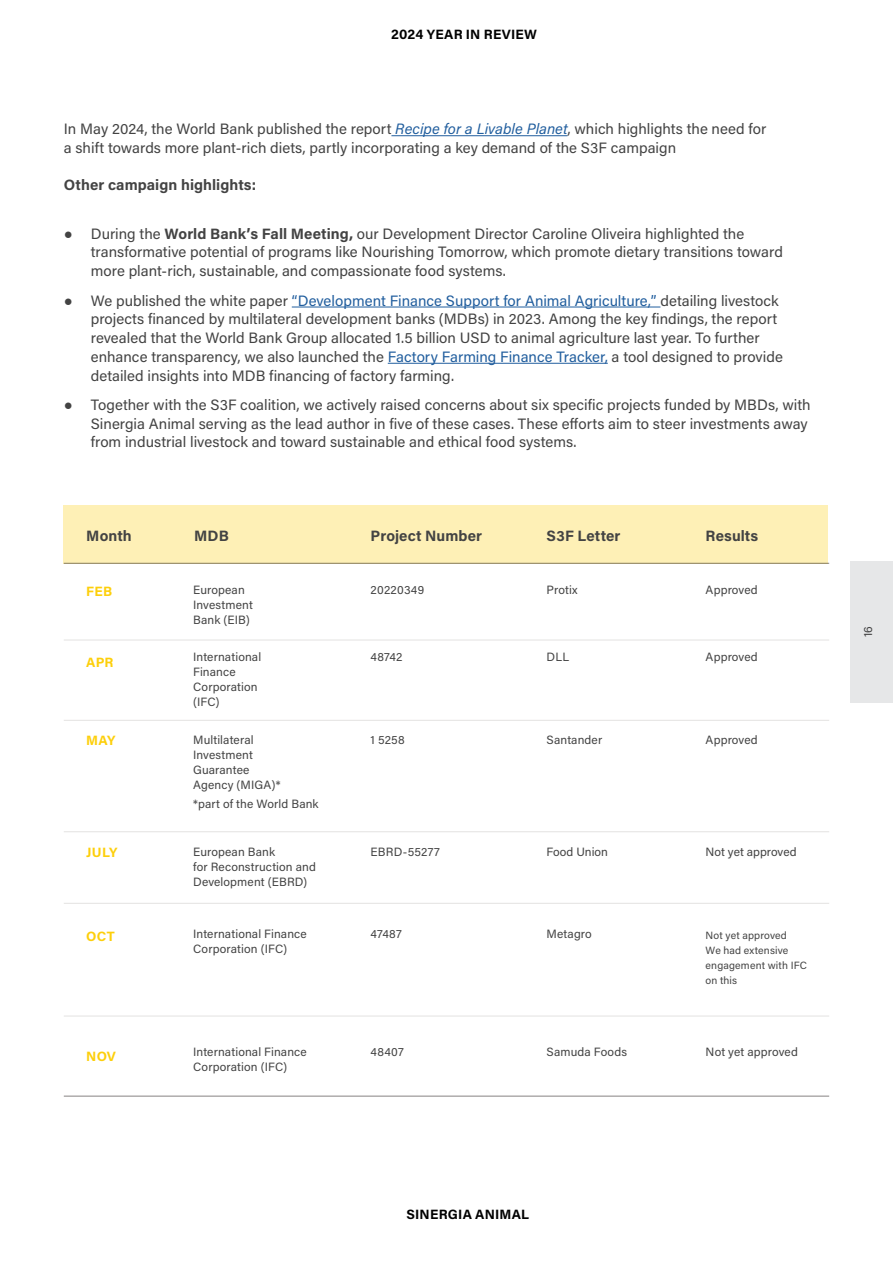
<style>
.page{position:relative;width:893px;height:1263px;background:#fff}
.page>*{position:absolute;margin:0;border:0;box-sizing:border-box;transform-origin:0 0}
.t1{font:15px/18.8px "Acumin Pro";color:#434343}
.t2{font:700 15px "Acumin Pro";letter-spacing:.005em;color:#434343}
.t3{font:700 13.5px "Acumin Pro";letter-spacing:.015em;color:#000}
.t4{font:700 13.5px "Acumin Pro";letter-spacing:.015em;color:#fdcf0b}
.t5{font:12px/15px "Acumin Pro";letter-spacing:.01em;color:#434343}
.t6{font:10.5px/15px "Acumin Pro";letter-spacing:.015em;color:#434343}
.s1{font-style:italic;color:#215e9e}
.s2{font-family:"Arial"}
.s3{font-weight:700}
.s4{color:#215e9e}
</style>
<div class="page">
<div style="left:64px;top:505px;width:764px;height:59px;background:#fef0b6"></div>
<hr style="left:391px;top:135px;width:176px;height:1px;background:#215e9e">
<hr style="left:292px;top:307px;width:368px;height:1px;background:#215e9e">
<hr style="left:388px;top:363px;width:220px;height:1px;background:#215e9e">
<hr style="left:64px;top:563px;width:765px;height:1px;background:#0b0505">
<hr style="left:64px;top:639px;width:765px;height:2px;background:#e8e7e6">
<hr style="left:64px;top:720px;width:765px;height:1px;background:#e8e7e6">
<hr style="left:64px;top:831px;width:765px;height:1px;background:#e8e7e6">
<hr style="left:64px;top:903px;width:765px;height:1px;background:#e8e7e6">
<hr style="left:64px;top:1015px;width:765px;height:2px;background:#e8e7e6">
<hr style="left:64px;top:1096px;width:765px;height:1px;background:#0b0505">
<div style="left:850px;top:561px;width:43px;height:141px;background:#e6e7e8"></div>
<p class="t3" style="left:391px;top:24px;width:148px">2024 YEAR IN REVIEW</p>
<p class="t1" style="left:64px;top:119px;width:704px">In May 2024, the World Bank published the report <span class="s1">Recipe for a Livable Planet</span>, which highlights the need for a shift towards more plant-rich diets, partly incorporating a key demand of the S3F campaign</p>
<p class="t2" style="left:64px;top:175px;width:194px">Other campaign highlights:</p>
<p class="t1" style="left:91px;top:223px;width:694px;text-indent:-27px"><span class="s2">●</span> During the <span class="s3">World Bank’s Fall Meeting,</span> our Development Director Caroline Oliveira highlighted the transformative potential of programs like Nourishing Tomorrow, which promote dietary transitions toward more plant-rich, sustainable, and compassionate food systems.</p>
<p class="t1" style="left:91px;top:290px;width:694px;text-indent:-27px"><span class="s2">●</span> We published the white paper <span class="s4">“Development Finance Support for Animal Agriculture,”</span> detailing livestock projects financed by multilateral development banks (MDBs) in 2023. Among the key findings, the report revealed that the World Bank Group allocated 1.5 billion USD to animal agriculture last year. To further enhance transparency, we also launched the <span class="s4">Factory Farming Finance Tracker,</span> a tool designed to provide detailed insights into MDB financing of factory farming.</p>
<p class="t1" style="left:91px;top:395px;width:721px;text-indent:-27px"><span class="s2">●</span> Together with the S3F coalition, we actively raised concerns about six specific projects funded by MBDs, with<br>Sinergia Animal serving as the lead author in five of these cases. These efforts aim to steer investments away from industrial livestock and toward sustainable and ethical food systems.</p>
<p class="t2" style="left:86px;top:525px;width:47px">Month</p>
<p class="t2" style="left:194px;top:525px;width:36px">MDB</p>
<p class="t2" style="left:371px;top:525px;width:113px">Project Number</p>
<p class="t2" style="left:546px;top:525px;width:75px">S3F Letter</p>
<p class="t2" style="left:706px;top:525px;width:54px">Results</p>
<p class="t4" style="left:86px;top:582px;width:27px">FEB</p>
<p class="t4" style="left:86px;top:653px;width:29px">APR</p>
<p class="t4" style="left:86px;top:731px;width:31px">MAY</p>
<p class="t4" style="left:86px;top:843px;width:33px">JULY</p>
<p class="t5" style="left:193px;top:581px;width:61px">European<br>Investment<br>Bank (EIB)</p>
<p class="t5" style="left:193px;top:649px;width:70px">International<br>Finance<br>Corporation (IFC)</p>
<p class="t5" style="left:193px;top:732px;width:89px">Multilateral<br>Investment<br>Guarantee<br>Agency (MIGA)*</p>
<p class="t5" style="left:193px;top:796px;width:127px">*part of the World Bank</p>
<p class="t5" style="left:193px;top:844px;width:124px">European Bank<br>for Reconstruction and<br>Development (EBRD)</p>
<p class="t5" style="left:371px;top:581px;width:55px">20220349</p>
<p class="t5" style="left:371px;top:649px;width:33px">48742</p>
<p class="t5" style="left:371px;top:732px;width:36px">1 5258</p>
<p class="t5" style="left:371px;top:844px;width:71px">EBRD-55277</p>
<p class="t5" style="left:546px;top:581px;width:33px">Protix</p>
<p class="t5" style="left:706px;top:581px;width:54px">Approved</p>
<p class="t5" style="left:546px;top:649px;width:24px">DLL</p>
<p class="t5" style="left:706px;top:649px;width:54px">Approved</p>
<p class="t5" style="left:546px;top:732px;width:57px">Santander</p>
<p class="t5" style="left:706px;top:732px;width:54px">Approved</p>
<p class="t5" style="left:546px;top:844px;width:63px">Food Union</p>
<p class="t5" style="left:706px;top:844px;width:93px">Not yet approved</p>
<p class="t4" style="left:86px;top:927px;width:30px">OCT</p>
<p class="t5" style="left:193px;top:926px;width:115px">International Finance<br>Corporation (IFC)</p>
<p class="t5" style="left:371px;top:926px;width:33px">47487</p>
<p class="t5" style="left:546px;top:926px;width:47px">Metagro</p>
<p class="t6" style="left:706px;top:927px;width:103px">Not yet approved<br>We had extensive engagement with IFC on this</p>
<p class="t4" style="left:86px;top:1046px;width:31px">NOV</p>
<p class="t5" style="left:193px;top:1044px;width:115px">International Finance<br>Corporation (IFC)</p>
<p class="t5" style="left:371px;top:1044px;width:35px">48407</p>
<p class="t5" style="left:546px;top:1044px;width:82px">Samuda Foods</p>
<p class="t5" style="left:706px;top:1044px;width:94px">Not yet approved</p>
<p class="t3" style="left:406px;top:1205px;width:124px">SINERGIA ANIMAL</p>
<p class="t5" style="left:860px;top:637px;width:13px;rotate:-90deg">16</p>
</div>
